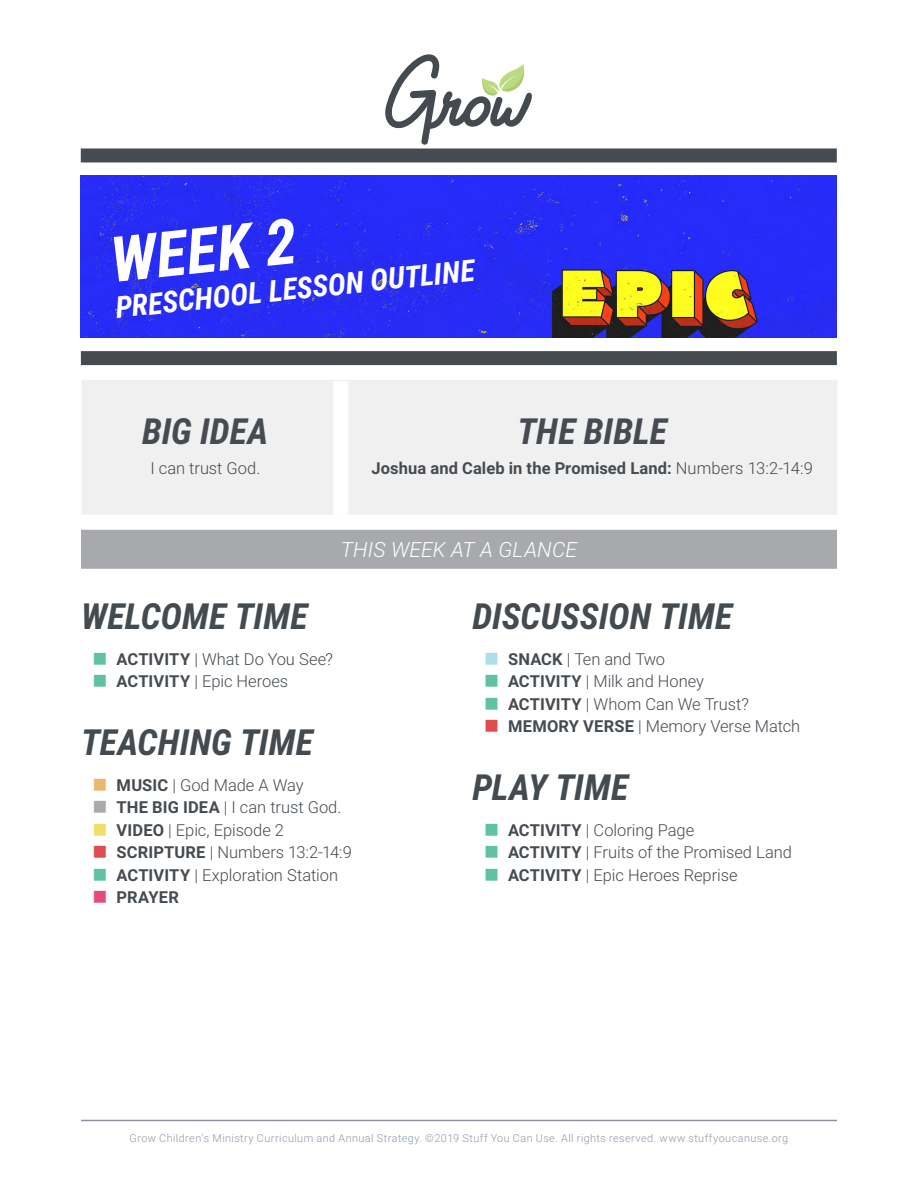
<style>
.page{position:relative;width:918px;height:1188px;background:#fff}
.page>*{position:absolute;margin:0;border:0;box-sizing:border-box;transform-origin:0 0}
.t1{font:italic 700 63px "Roboto Condensed";color:#fff}
.t2{font:italic 700 36px "Roboto Condensed";color:#434a50}
.t3{font:italic 700 36px "Roboto Condensed";color:#454b51}
.t4{font:italic 700 30px "Roboto Condensed";color:#fff}
.t5{font:italic 300 21px "Roboto";letter-spacing:.005em;color:#fff}
.t6{font:300 16.5px/22.5px "Roboto";color:#454b51}
.t7{font:700 16.5px "Roboto";letter-spacing:.005em;color:#454b51}
.t8{font:300 16.5px "Roboto";color:#434a50}
.t9{font:300 10.8px "Roboto";letter-spacing:.04em;color:#8f99a6}
.s1{font-weight:300;color:#434a50}
.s2{font-weight:700}
</style>
<div class="page">
<div style="left:81px;top:148px;width:756px;height:14px;background:#454b51"></div>
<svg style="left:385px;top:54px;width:147px;height:91px"></svg>
<img style="left:81px;top:176px;width:756px;height:162px">
<div style="left:81px;top:351px;width:756px;height:14px;background:#454b51"></div>
<hr style="left:81px;top:1120px;width:756px;height:1px;background:#8d949e">
<div style="left:81px;top:380px;width:756px;height:135px;background:#f0f0f0"></div>
<div style="left:333px;top:381px;width:15px;height:134px;background:#fff"></div>
<div style="left:81px;top:530px;width:756px;height:39px;background:#a7a9ac"></div>
<h1 class="t1" style="left:106px;top:216px;width:188px;rotate:-6deg">WEEK 2</h1>
<h3 class="t4" style="left:113px;top:286px;width:363px;rotate:-6deg">PRESCHOOL LESSON OUTLINE</h3>
<h2 class="t3" style="left:142px;top:406px;width:128px">BIG IDEA</h2>
<p class="t8" style="left:150px;top:456px;width:111px">I can trust God.</p>
<h2 class="t3" style="left:518px;top:406px;width:151px">THE BIBLE</h2>
<p class="t7" style="left:372px;top:456px;width:443px">Joshua and Caleb in the Promised Land: <span class="s1">Numbers 13:2-14:9</span></p>
<p class="t5" style="left:341px;top:534px;width:238px">THIS WEEK AT A GLANCE</p>
<h2 class="t2" style="left:81px;top:591px;width:228px">WELCOME TIME</h2>
<p class="t6" style="left:117px;top:647px;width:218px"><span class="s2">ACTIVITY</span> | What Do You See?<br><span class="s2">ACTIVITY</span> | Epic Heroes</p>
<h2 class="t2" style="left:81px;top:717px;width:234px">TEACHING TIME</h2>
<p class="t6" style="left:117px;top:773px;width:237px"><span class="s2">MUSIC</span> | God Made A Way<br><span class="s2">THE BIG IDEA</span> | I can trust God.<br><span class="s2">VIDEO</span> | Epic, Episode 2<br><span class="s2">SCRIPTURE</span> | Numbers 13:2-14:9<br><span class="s2">ACTIVITY</span> | Exploration Station<br><span class="s2">PRAYER</span></p>
<h2 class="t2" style="left:472px;top:591px;width:262px">DISCUSSION TIME</h2>
<p class="t6" style="left:508px;top:647px;width:294px"><span class="s2">SNACK</span> | Ten and Two<br><span class="s2">ACTIVITY</span> | Milk and Honey<br><span class="s2">ACTIVITY</span> | Whom Can We Trust?<br><span class="s2">MEMORY VERSE</span> | Memory Verse Match</p>
<h2 class="t2" style="left:472px;top:762px;width:157px">PLAY TIME</h2>
<p class="t6" style="left:508px;top:818px;width:285px"><span class="s2">ACTIVITY</span> | Coloring Page<br><span class="s2">ACTIVITY</span> | Fruits of the Promised Land<br><span class="s2">ACTIVITY</span> | Epic Heroes Reprise</p>
<p class="t9" style="left:130px;top:1131px;width:660px">Grow Children's Ministry Curriculum and Annual Strategy. ©2019 Stuff You Can Use. All rights reserved. www.stuffyoucanuse.org</p>
</div>
